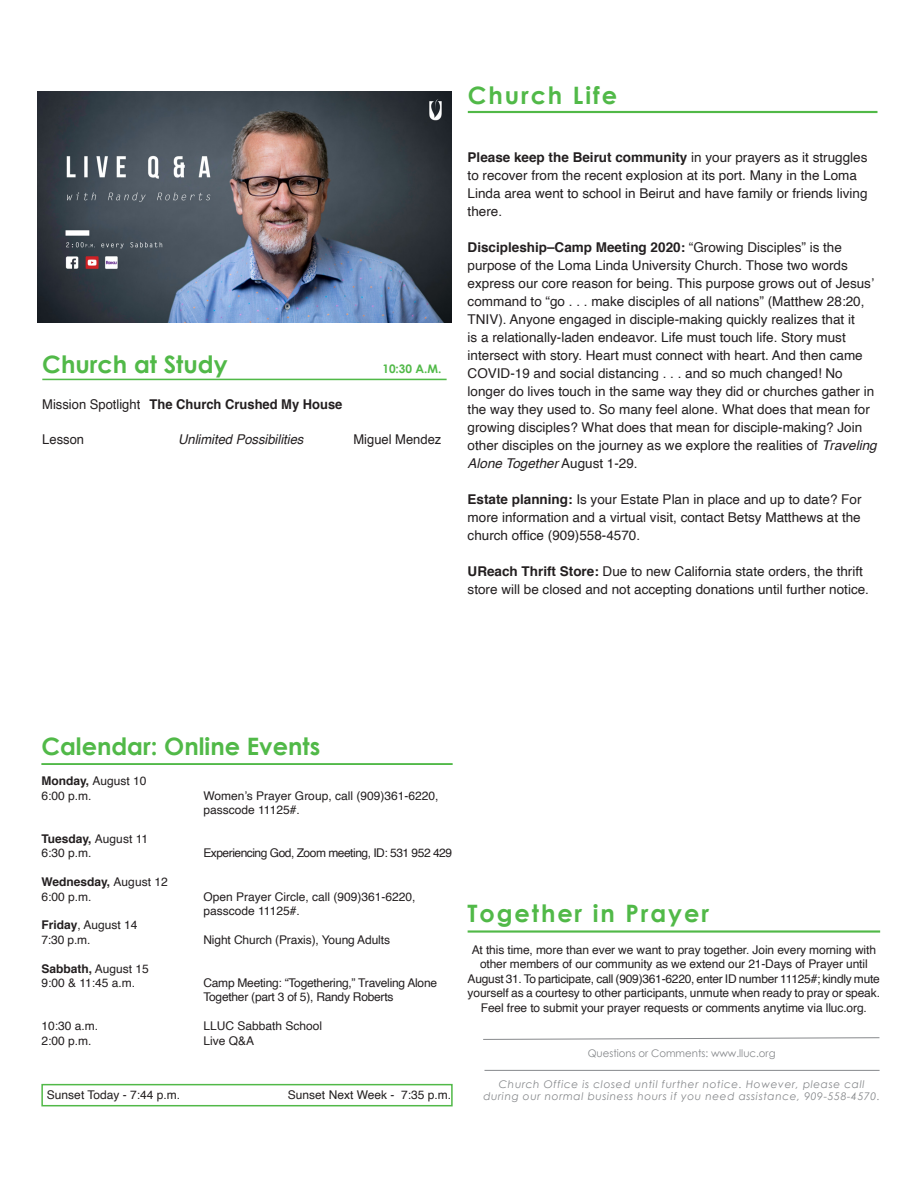
<style>
.page{position:relative;width:918px;height:1188px;background:#fff}
.page>*{position:absolute;margin:0;border:0;box-sizing:border-box;transform-origin:0 0}
.t1{font:700 24px "Century Gothic";color:#51b948}
.t2{font:700 24px "Century Gothic";letter-spacing:.08em;color:#51b948}
.t3{font:13.5px/18px "Helvetica";color:#231f20}
.t4{font:700 13.5px "Helvetica";color:#231f20;scale:.96 1}
.t5{font:italic 13.5px "Helvetica";color:#231f20;scale:.96 1}
.t6{font:13.5px "Helvetica";color:#231f20;scale:.96 1}
.FYI{font:12px/14.4px "Helvetica";letter-spacing:-.01em;color:#231f20}
.FYI-2{font:700 12px "Helvetica";color:#231f20}
.S__School_Options{font:12px "Helvetica";color:#231f20}
.FYI-3{font:12px "Helvetica";letter-spacing:-.04em;color:#231f20}
.t7{font:700 11.85px "Century Gothic";color:#51b948}
.t8{font:italic 10.5px/12.6px "Century Gothic";letter-spacing:.06em;color:#86888b;text-align:center}
.t9{font:10.5px "Century Gothic";color:#86888b}
.s1{font-weight:400}
.s2{font-weight:700}
.s3{font-style:italic}
</style>
<div class="page">
<hr style="left:485px;top:1070px;width:395px;height:1px;background:#86888b">
<svg style="left:483px;top:1037px;width:397px;height:3px"></svg>
<hr style="left:41px;top:763px;width:412px;height:2px;background:#51b948">
<div style="left:41px;top:1084px;width:412px;height:22px;border:2px solid #51b948"></div>
<hr style="left:468px;top:111px;width:409px;height:2px;background:#51b948">
<hr style="left:42px;top:379px;width:405px;height:1px;background:#51b948">
<hr style="left:468px;top:930px;width:412px;height:3px;background:#51b948">
<img style="left:38px;top:91px;width:413px;height:232px">
<p class="t1" style="left:42px;top:346px;width:187px">Church at Study</p>
<p class="t7" style="left:382px;top:360px;width:61px">10:30 A.M.</p>
<p class="t4" style="left:42px;top:393px;width:314px"><span class="s1">Mission Spotlight</span> The Church Crushed My House</p>
<p class="t6" style="left:42px;top:429px;width:45px">Lesson</p>
<p class="t5" style="left:178px;top:429px;width:132px">Unlimited Possibilities</p>
<p class="t6" style="left:354px;top:429px;width:93px">Miguel Mendez</p>
<p class="t2" style="left:468px;top:77px;width:151px">Church Life</p>
<p class="t3" style="left:468px;top:149px;width:401px"><span class="s2">Please keep the Beirut community</span> in your prayers as it struggles to recover from the recent explosion at its port. Many in the Loma Linda area went to school in Beirut and have family or friends living there.</p>
<p class="t3" style="left:468px;top:239px;width:411px"><span class="s2">Discipleship–Camp Meeting 2020:</span> “Growing Disciples” is the purpose of the Loma Linda University Church. Those two words express our core reason for being. This purpose grows out of Jesus’ command to “go . . . make disciples of all nations” (Matthew 28:20, TNIV). Anyone engaged in disciple-making quickly realizes that it<br>is a relationally-laden endeavor. Life must touch life. Story must intersect with story. Heart must connect with heart. And then came COVID-19 and social distancing . . . and so much changed! No longer do lives touch in the same way they did or churches gather in the way they used to. So many feel alone. What does that mean for growing disciples? What does that mean for disciple-making? Join other disciples on the journey as we explore the realities of <span class="s3">Traveling Alone Together</span> August 1-29.</p>
<p class="t3" style="left:468px;top:491px;width:395px;text-align:justify"><span class="s2">Estate planning:</span> Is your Estate Plan in place and up to date? For more information and a virtual visit, contact Betsy Matthews at the church office (909)558-4570.</p>
<p class="t3" style="left:468px;top:563px;width:403px"><span class="s2">UReach Thrift Store:</span> Due to new California state orders, the thrift store will be closed and not accepting donations until further notice.</p>
<p class="t1" style="left:41px;top:728px;width:280px">Calendar: Online Events</p>
<p class="FYI" style="left:41px;top:774px;width:107px"><span class="s2">Monday,</span> August 10</p>
<p class="FYI" style="left:41px;top:789px;width:52px">6:00 p.m.</p>
<p class="FYI" style="left:203px;top:789px;width:236px">Women’s Prayer Group, call (909)361-6220, passcode 11125#.</p>
<p class="FYI-2" style="left:41px;top:829px;width:108px">Tuesday, <span class="s1">August 11</span></p>
<p class="FYI" style="left:41px;top:846px;width:52px">6:30 p.m.</p>
<p class="FYI-3" style="left:203px;top:844px;width:250px">Experiencing God, Zoom meeting, ID: 531 952 429</p>
<p class="FYI-2" style="left:41px;top:872px;width:128px">Wednesday, <span class="s1">August 12</span></p>
<p class="FYI" style="left:41px;top:890px;width:52px">6:00 p.m.</p>
<p class="FYI" style="left:203px;top:890px;width:214px">Open Prayer Circle, call (909)361-6220, passcode 11125#.</p>
<p class="FYI" style="left:41px;top:918px;width:98px"><span class="s2">Friday</span>, August 14</p>
<p class="FYI" style="left:41px;top:933px;width:51px">7:30 p.m.</p>
<p class="FYI" style="left:203px;top:933px;width:188px">Night Church (Praxis), Young Adults</p>
<p class="FYI-2" style="left:41px;top:959px;width:109px">Sabbath, <span class="s1">August 15</span></p>
<p class="FYI" style="left:41px;top:976px;width:95px">9:00 &amp; 11:45 a.m.</p>
<p class="FYI" style="left:203px;top:976px;width:235px">Camp Meeting: “Togethering,” Traveling Alone<br>Together (part 3 of 5), Randy Roberts</p>
<p class="FYI" style="left:41px;top:1019px;width:58px">10:30 a.m.</p>
<p class="FYI" style="left:203px;top:1019px;width:120px">LLUC Sabbath School</p>
<p class="FYI" style="left:41px;top:1034px;width:52px">2:00 p.m.</p>
<p class="FYI" style="left:203px;top:1034px;width:52px">Live Q&amp;A</p>
<p class="S__School_Options" style="left:47px;top:1085px;width:135px">Sunset Today - 7:44 p.m.</p>
<p class="S__School_Options" style="left:288px;top:1085px;width:165px">Sunset Next Week - 7:35 p.m.</p>
<p class="t2" style="left:468px;top:895px;width:243px">Together in Prayer</p>
<p class="FYI" style="left:472px;top:943px;width:406px">At this time, more than ever we want to pray together. Join every morning with</p>
<p class="FYI" style="left:480px;top:957px;width:389px">other members of our community as we extend our 21-Days of Prayer until</p>
<p class="FYI" style="left:468px;top:972px;width:414px">August 31. To participate, call (909)361-6220, enter ID number 11125#; kindly mute yourself as a courtesy to other participants, unmute when ready to pray or speak.</p>
<p class="FYI" style="left:481px;top:1000px;width:388px">Feel free to submit your prayer requests or comments anytime via lluc.org.</p>
<p class="t9" style="left:588px;top:1046px;width:189px">Questions or Comments: www.lluc.org</p>
<p class="t8" style="left:483px;top:1078px;width:398px">Church Office is closed until further notice. However, please call during our normal business hours if you need assistance, 909-558-4570.</p>
</div>
